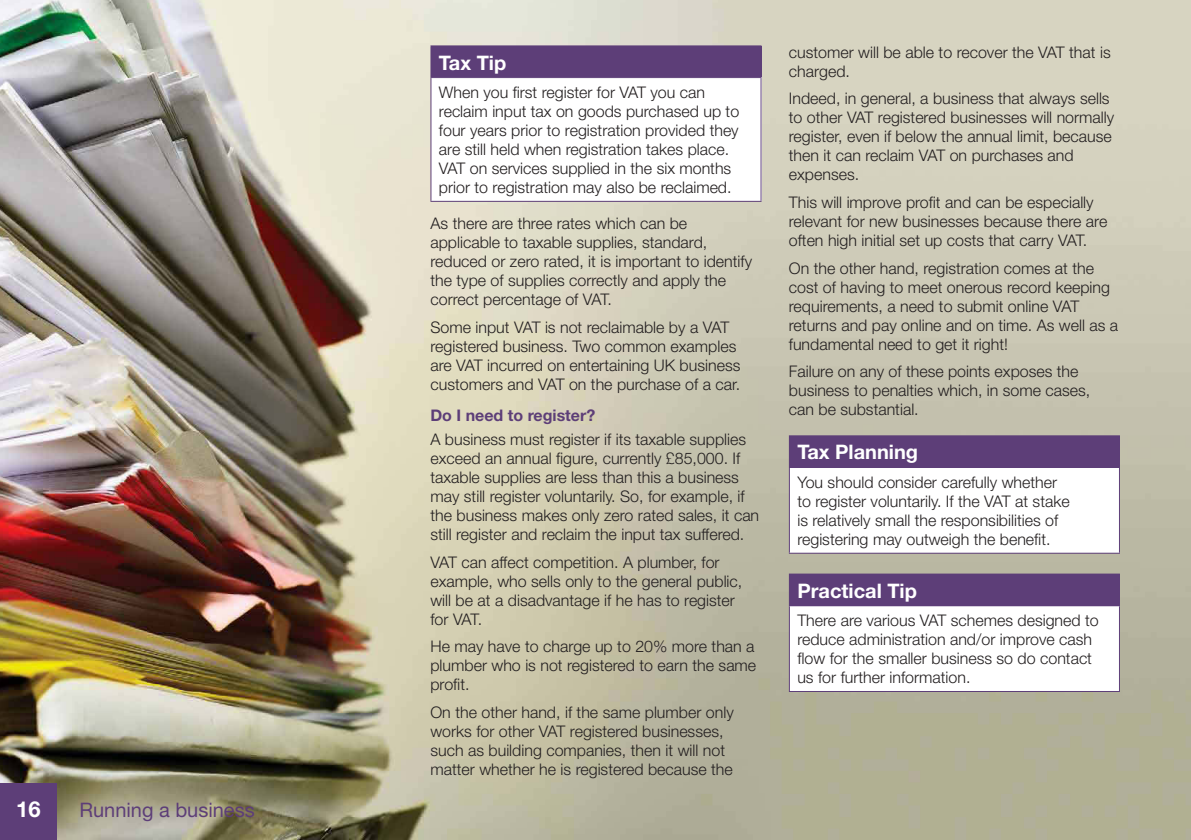
<style>
.page{position:relative;width:1191px;height:840px;background:#fff}
.page>*{position:absolute;margin:0;border:0;box-sizing:border-box;transform-origin:0 0}
.t1{font:700 22px "Helvetica Neue";color:#fff}
.t2{font:700 20px "Helvetica Neue";color:#fff}
.t3{font:20px "Helvetica Neue";color:#5d3e78}
.t4{font:300 16px/19px "Helvetica Neue";color:#231f20}
.t5{font:700 16px "Helvetica Neue";color:#5d3e78}
</style>
<div class="page">
<img style="left:0;top:0;width:1191px;height:839px">
<div style="left:0;top:782px;width:57px;height:57px;background:#5d3e78"></div>
<div style="left:431px;top:46px;width:330px;height:31px;background:#5d3e78"></div>
<div style="left:431px;top:77px;width:330px;height:124px;background:#fff"></div>
<hr style="left:430px;top:45px;width:331px;height:1px;background:#5d3e78">
<hr style="left:430px;top:46px;width:1px;height:31px;background:#5d3e78">
<hr style="left:430px;top:77px;width:331px;height:1px;background:#5d3e78">
<hr style="left:430px;top:78px;width:1px;height:123px;background:#5d3e78">
<hr style="left:760px;top:78px;width:1px;height:123px;background:#5d3e78">
<hr style="left:430px;top:201px;width:331px;height:1px;background:#5d3e78">
<div style="left:789px;top:435px;width:330px;height:32px;background:#5d3e78"></div>
<div style="left:789px;top:467px;width:330px;height:86px;background:#fff"></div>
<hr style="left:789px;top:435px;width:331px;height:1px;background:#5d3e78">
<hr style="left:1119px;top:436px;width:1px;height:30px;background:#5d3e78">
<hr style="left:789px;top:466px;width:331px;height:1px;background:#5d3e78">
<hr style="left:789px;top:467px;width:1px;height:85px;background:#5d3e78">
<hr style="left:1119px;top:467px;width:1px;height:85px;background:#5d3e78">
<hr style="left:789px;top:552px;width:331px;height:1px;background:#5d3e78">
<div style="left:789px;top:573px;width:330px;height:32px;background:#5d3e78"></div>
<div style="left:789px;top:605px;width:330px;height:86px;background:#fff"></div>
<hr style="left:789px;top:573px;width:331px;height:1px;background:#5d3e78">
<hr style="left:1119px;top:574px;width:1px;height:31px;background:#5d3e78">
<hr style="left:789px;top:605px;width:331px;height:1px;background:#5d3e78">
<hr style="left:789px;top:606px;width:1px;height:84px;background:#5d3e78">
<hr style="left:1119px;top:606px;width:1px;height:84px;background:#5d3e78">
<hr style="left:789px;top:690px;width:331px;height:1px;background:#5d3e78">
<h1 class="t1" style="left:16px;top:801px;width:26px">16</h1>
<p class="t3" style="left:79px;top:802px;width:177px">Running a business</p>
<p class="t2" style="left:439px;top:55px;width:69px">Tax Tip</p>
<p class="t4" style="left:439px;top:85px;width:302px">When you first register for VAT you can reclaim input tax on goods purchased up to four years prior to registration provided they are still held when registration takes place.<br>VAT on services supplied in the six months prior to registration may also be reclaimed.</p>
<p class="t4" style="left:430px;top:216px;width:323px">As there are three rates which can be applicable to taxable supplies, standard, reduced or zero rated, it is important to identify the type of supplies correctly and apply the correct percentage of VAT.</p>
<p class="t4" style="left:430px;top:319px;width:311px">Some input VAT is not reclaimable by a VAT registered business. Two common examples are VAT incurred on entertaining UK business customers and VAT on the purchase of a car.</p>
<p class="t5" style="left:430px;top:409px;width:166px">Do I need to register?</p>
<p class="t4" style="left:430px;top:432px;width:330px">A business must register if its taxable supplies exceed an annual figure, currently £85,000. If taxable supplies are less than this a business may still register voluntarily. So, for example, if the business makes only zero rated sales, it can still register and reclaim the input tax suffered.</p>
<p class="t4" style="left:430px;top:554px;width:313px">VAT can affect competition. A plumber, for example, who sells only to the general public, will be at a disadvantage if he has to register for VAT.</p>
<p class="t4" style="left:430px;top:639px;width:327px;text-align:justify">He may have to charge up to 20% more than a plumber who is not registered to earn the same profit.</p>
<p class="t4" style="left:430px;top:704px;width:305px">On the other hand, if the same plumber only works for other VAT registered businesses, such as building companies, then it will not matter whether he is registered because the</p>
<p class="t4" style="left:789px;top:45px;width:323px">customer will be able to recover the VAT that is charged.</p>
<p class="t4" style="left:789px;top:91px;width:327px">Indeed, in general, a business that always sells to other VAT registered businesses will normally register, even if below the annual limit, because then it can reclaim VAT on purchases and expenses.</p>
<p class="t4" style="left:789px;top:195px;width:320px">This will improve profit and can be especially relevant for new businesses because there are often high initial set up costs that carry VAT.</p>
<p class="t4" style="left:789px;top:260px;width:331px">On the other hand, registration comes at the cost of having to meet onerous record keeping requirements, a need to submit online VAT returns and pay online and on time. As well as a fundamental need to get it right!</p>
<p class="t4" style="left:789px;top:364px;width:303px">Failure on any of these points exposes the business to penalties which, in some cases, can be substantial.</p>
<p class="t2" style="left:797px;top:445px;width:122px">Tax Planning</p>
<p class="t4" style="left:797px;top:475px;width:274px">You should consider carefully whether to register voluntarily. If the VAT at stake is relatively small the responsibilities of registering may outweigh the benefit.</p>
<p class="t2" style="left:797px;top:583px;width:121px">Practical Tip</p>
<p class="t4" style="left:797px;top:613px;width:303px">There are various VAT schemes designed to reduce administration and/or improve cash flow for the smaller business so do contact us for further information.</p>
</div>
